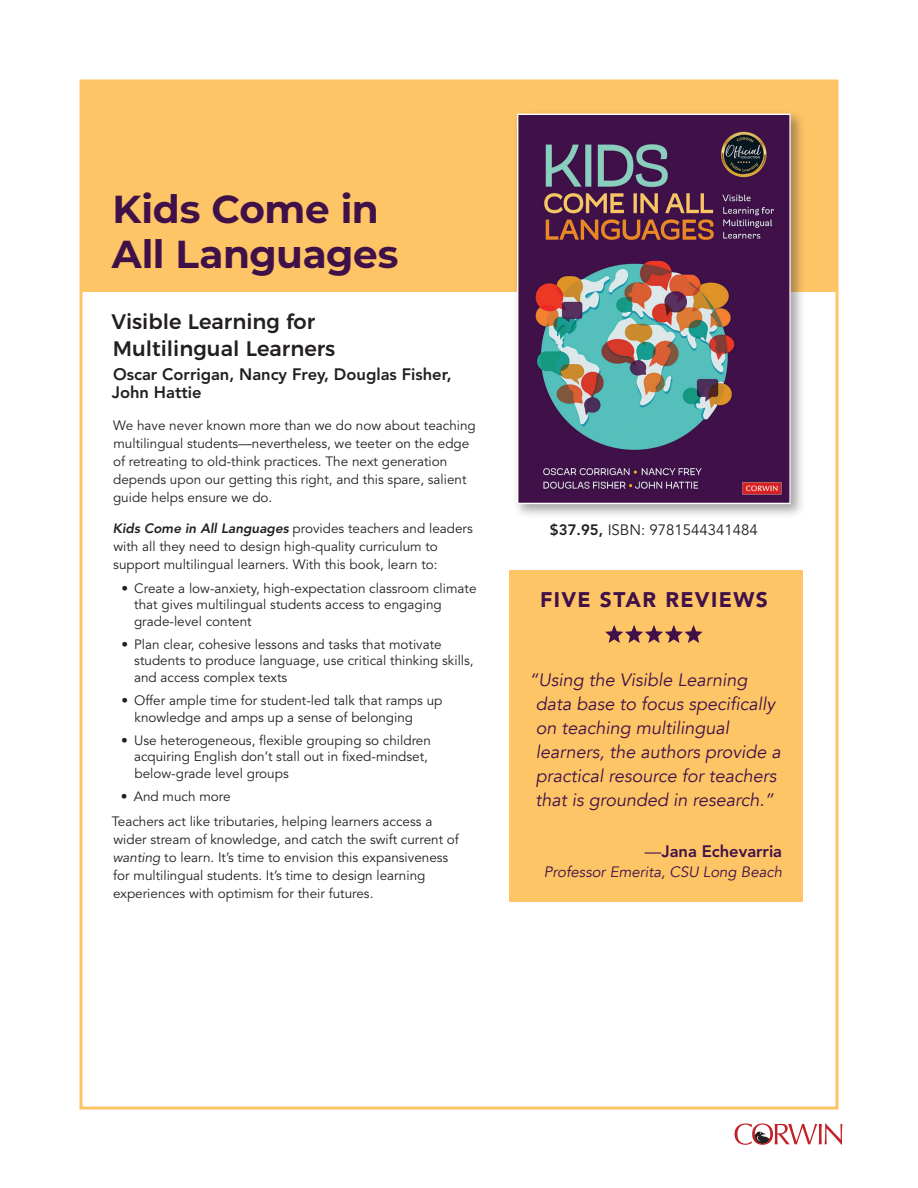
<style>
.page{position:relative;width:918px;height:1188px;background:#fff}
.page>*{position:absolute;margin:0;border:0;box-sizing:border-box;transform-origin:0 0}
.t1{font:700 39px/45px "Montserrat";letter-spacing:-.01em;color:#401048}
.t2{font:500 21px/27px "Montserrat";color:#231f20}
.t3{font:900 21px "Avenir LT Std";letter-spacing:.065em;color:#401048}
.t4{font:italic 18px/24px "Avenir";color:#401048}
.t5{font:800 16.5px/18px "Avenir LT Std";color:#231f20}
.t6{font:800 16.5px "Avenir LT Std";color:#401048}
.t7{font:italic 15px "Avenir";color:#401048}
.t8{font:15px "Avenir LT Std";color:#231f20}
.t9{font:13.5px/18px "Avenir LT Std";color:#231f20}
.s1{font-weight:800;font-style:italic}
.s2{font-style:italic}
.s3{font-weight:800}
.s4{font-weight:400}
</style>
<div class="page">
<svg style="left:735px;top:1123px;width:107px;height:22px"></svg>
<div style="left:509px;top:570px;width:293px;height:332px;background:#fec566"></div>
<div style="left:81px;top:81px;width:756px;height:211px;background:#fec566"></div>
<div style="left:513px;top:109px;width:293px;height:410px;background:#231f20;opacity:.4"></div>
<img style="left:519px;top:116px;width:270px;height:386px">
<div style="left:517px;top:114px;width:274px;height:390px;border:1px solid #fff"></div>
<svg style="left:605px;top:625px;width:98px;height:18px"></svg>
<h1 class="t1" style="left:112px;top:184px;width:288px">Kids Come in<br>All Languages</h1>
<h2 class="t2" style="left:111px;top:306px;width:226px">Visible Learning for<br>Multilingual Learners</h2>
<p class="t5" style="left:112px;top:366px;width:341px">Oscar Corrigan, Nancy Frey, Douglas Fisher,<br>John Hattie</p>
<p class="t9" style="left:113px;top:417px;width:364px">We have never known more than we do now about teaching multilingual students—nevertheless, we teeter on the edge of retreating to old-think practices. The next generation depends upon our getting this right, and this spare, salient guide helps ensure we do.</p>
<p class="t9" style="left:113px;top:520px;width:362px"><span class="s1">Kids Come in All Languages</span> provides teachers and leaders with all they need to design high-quality curriculum to support multilingual learners. With this book, learn to:</p>
<p class="t9" style="left:134px;top:580px;width:344px;line-height:16.5px;text-indent:-13px">• Create a low-anxiety, high-expectation classroom climate that gives multilingual students access to engaging grade-level content</p>
<p class="t9" style="left:134px;top:636px;width:341px;line-height:16.5px;text-indent:-13px">• Plan clear, cohesive lessons and tasks that motivate students to produce language, use critical thinking skills, and access complex texts</p>
<p class="t9" style="left:135px;top:693px;width:309px;line-height:16.5px;text-indent:-13px">• Offer ample time for student-led talk that ramps up knowledge and amps up a sense of belonging</p>
<p class="t9" style="left:134px;top:732px;width:298px;line-height:16.5px;text-indent:-13px">• Use heterogeneous, flexible grouping so children acquiring English don’t stall out in fixed-mindset, below-grade level groups</p>
<p class="t9" style="left:112px;top:785px;width:322px;line-height:24.8px;text-indent:9px">• And much more<br>Teachers act like tributaries, helping learners access a</p>
<p class="t9" style="left:113px;top:831px;width:348px">wider stream of knowledge, and catch the swift current of <span class="s2">wanting</span> to learn. It’s time to envision this expansiveness for multilingual students. It’s time to design learning experiences with optimism for their futures.</p>
<p class="t8" style="left:550px;top:521px;width:209px"><span class="s3">$37.95,</span> ISBN: 9781544341484</p>
<h2 class="t3" style="left:540px;top:587px;width:229px">FIVE STAR REVIEWS</h2>
<h3 class="t4" style="left:535px;top:668px;width:247px;text-indent:-6px">“Using the Visible Learning data base to focus specifically on teaching multilingual learners, the authors provide a practical resource for teachers that is grounded in research.”</h3>
<p class="t6" style="left:645px;top:842px;width:139px"><span class="s4">—</span>Jana Echevarria</p>
<p class="t7" style="left:544px;top:863px;width:240px">Professor Emerita, CSU Long Beach</p>
</div>
